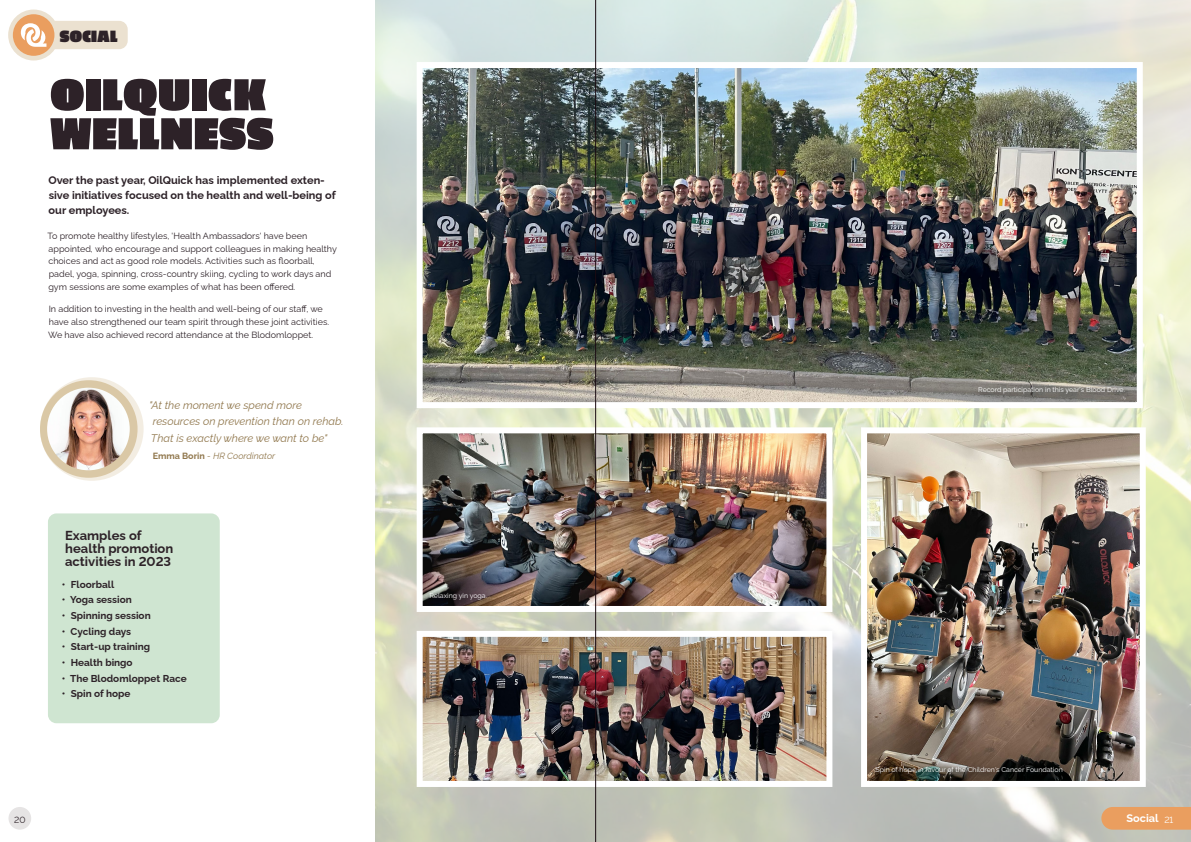
<style>
.page{position:relative;width:1191px;height:842px;background:#fff}
.page>*{position:absolute;margin:0;border:0;box-sizing:border-box;transform-origin:0 0}
.t1{font:900 50px/39px "Passion One";letter-spacing:.02em;color:#2d2228}
.t2{font:900 18.3px "Passion One";letter-spacing:.02em;color:#2d2228}
.t3{font:700 13px/13px "Raleway";color:#2d2228}
.t4{font:700 11px/15px "Raleway";color:#2d2228}
.t5{font:italic 11px/16px "Raleway";color:#91784e}
.t6{font:700 11px "Raleway";color:#fff}
.t7{font:700 10px "Raleway";color:#2d2228}
.t8{font:9px/13px "Raleway";color:#2d2228}
.t9{font:italic 9px "Raleway";color:#91784e}
.t10{font:7px "Raleway";color:#fff}
.s1{font-weight:700;font-style:normal}
.s2{font-weight:400;font-size:9px}
</style>
<div class="page">
<img style="left:376px;top:0;width:815px;height:842px">
<img style="left:868px;top:434px;width:270px;height:346px">
<div style="left:861px;top:427px;width:284px;height:360px;border:6px solid #fff"></div>
<img style="left:424px;top:434px;width:401px;height:171px">
<div style="left:417px;top:427px;width:415px;height:185px;border:6px solid #fff"></div>
<img style="left:424px;top:638px;width:401px;height:142px">
<div style="left:417px;top:631px;width:415px;height:156px;border:6px solid #fff"></div>
<img style="left:424px;top:69px;width:711px;height:332px">
<div style="left:417px;top:62px;width:725px;height:346px;border:6px solid #fff"></div>
<div style="left:48px;top:513px;width:172px;height:210px;background:#cfe5d1;border-radius:9px"></div>
<svg style="left:40px;top:377px;width:104px;height:104px"></svg>
<svg style="left:40px;top:380px;width:98px;height:98px;background:#dbcaa9"></svg>
<div style="left:975px;top:384px;width:156px;height:16px;background:#000;opacity:.75"></div>
<div style="left:427px;top:591px;width:66px;height:16px;background:#000;opacity:.75"></div>
<div style="left:873px;top:764px;width:196px;height:16px;background:#000;opacity:.75"></div>
<img style="left:47px;top:388px;width:83px;height:82px;border-radius:41px">
<div style="left:9px;top:807px;width:22px;height:23px;background:#e6e4e4;border-radius:50%"></div>
<svg style="left:1101px;top:807px;width:90px;height:23px;background:#e89f63"></svg>
<div style="left:19px;top:21px;width:109px;height:28px;background:#ebe1d0;border-radius:9px"></div>
<svg style="left:11px;top:12px;width:46px;height:46px"></svg>
<div style="left:8px;top:10px;width:51px;height:51px;border:5px solid #ebe1d0;border-radius:50%"></div>
<svg style="left:21px;top:23px;width:25px;height:24px"></svg>
<hr style="left:595px;top:0;width:1px;height:842px;background:#1a0b12">
<h2 class="t2" style="left:60px;top:27px;width:59px">SOCIAL</h2>
<h1 class="t1" style="left:50px;top:77px;width:224px">OILQUICK<br>WELLNESS</h1>
<p class="t4" style="left:48px;top:172px;width:289px">Over the past year, OilQuick has implemented exten&shy;sive initiatives focused on the health and well-being of our employees.</p>
<p class="t8" style="left:48px;top:228px;width:291px">To promote healthy lifestyles, 'Health Ambassadors' have been appointed, who encourage and support colleagues in making healthy choices and act as good role models. Activities such as floorball, padel, yoga, spinning, cross-country skiing, cycling to work days and gym sessions are some examples of what has been offered.</p>
<p class="t8" style="left:48px;top:301px;width:282px">In addition to investing in the health and well-being of our staff, we have also strengthened our team spirit through these joint activities.<br>We have also achieved record attendance at the Blodomloppet.</p>
<p class="t5" style="left:149px;top:396px;width:196px">"At the moment we spend more resources on prevention than on rehab.<br>That is exactly where we want to be"</p>
<p class="t9" style="left:153px;top:448px;width:124px"><span class="s1">Emma Borin</span> - HR Coordinator</p>
<h3 class="t3" style="left:65px;top:528px;width:110px">Examples of health promotion activities in 2023</h3>
<p class="t7" style="left:62px;top:576px;width:54px">• Floorball</p>
<p class="t7" style="left:62px;top:592px;width:71px">• Yoga session</p>
<p class="t7" style="left:62px;top:607px;width:90px">• Spinning session</p>
<p class="t7" style="left:62px;top:623px;width:71px">• Cycling days</p>
<p class="t7" style="left:62px;top:639px;width:90px">• Start-up training</p>
<p class="t7" style="left:62px;top:654px;width:72px">• Health bingo</p>
<p class="t7" style="left:62px;top:670px;width:126px">• The Blodomloppet Race</p>
<p class="t7" style="left:62px;top:686px;width:70px">• Spin of hope</p>
<p class="t10" style="left:429px;top:590px;width:59px">Relaxing yin yoga.</p>
<p class="t10" style="left:978px;top:384px;width:148px">Record participation in this year's Blood Drive.</p>
<p class="t10" style="left:875px;top:764px;width:189px">Spin of hope in favour of the Children's Cancer Foundation</p>
<p class="t8" style="left:14px;top:812px;width:13px">20</p>
<p class="t6" style="left:1126px;top:810px;width:48px">Social <span class="s2">21</span></p>
</div>
